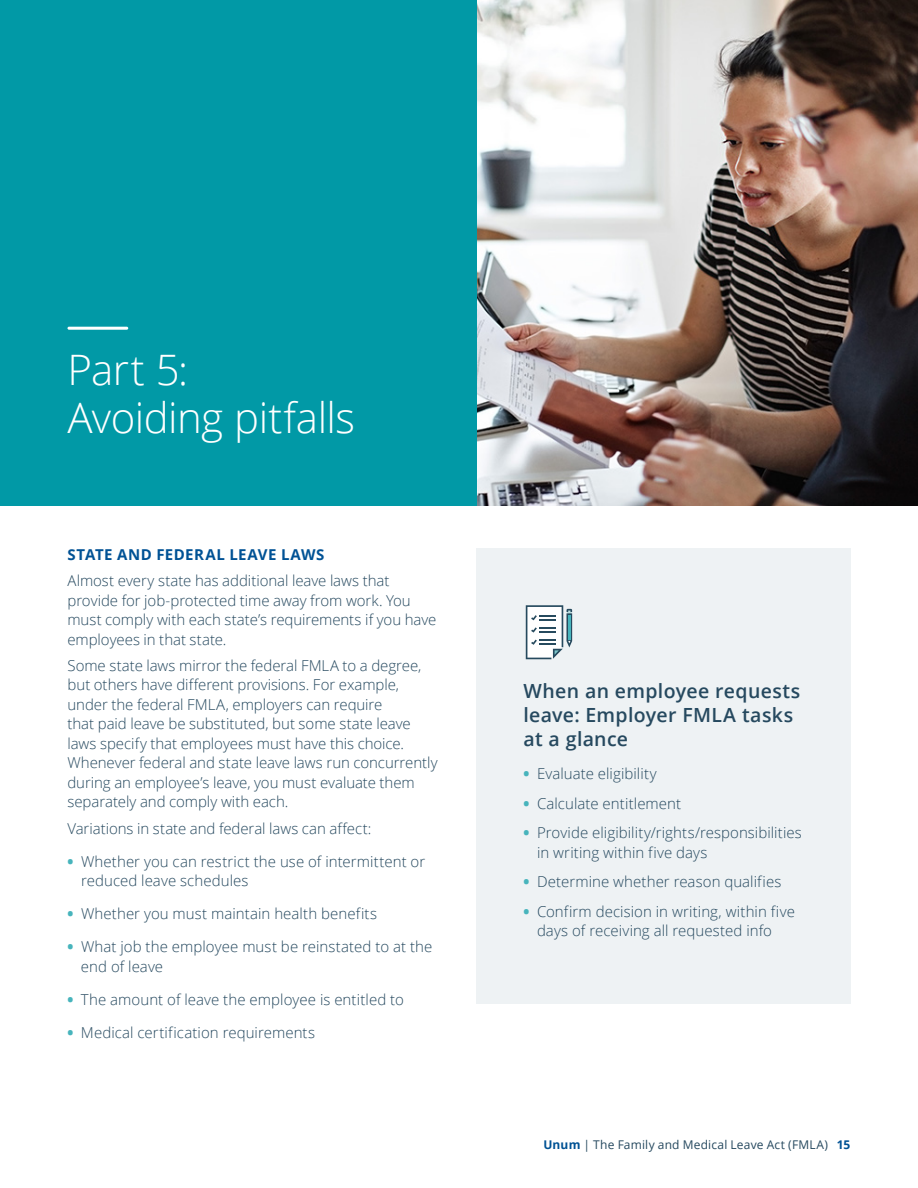
<style>
.page{position:relative;width:918px;height:1188px;background:#fff}
.page>*{position:absolute;margin:0;border:0;box-sizing:border-box;transform-origin:0 0}
.t1{font:300 42px/48px "Open Sans";letter-spacing:-.01em;color:#fff}
.t2{font:600 19.5px/24px "Open Sans";letter-spacing:.015em;color:#26495f}
.t3{font:300 15px/19.5px "Open Sans";color:#26495f}
.t4{font:700 15px "Open Sans";letter-spacing:.035em;color:#005295}
.t5{font:12px "Open Sans";letter-spacing:.015em;color:#26495f}
.s1{font-weight:800;color:#47b4bc}
.s2{font-weight:700;color:#015294}
.s3{color:#25495f}
</style>
<div class="page">
<img style="left:476px;top:0;width:442px;height:505px">
<div style="left:0;top:0;width:476px;height:505px;background:#0199a6"></div>
<hr style="left:68px;top:327px;width:60px;height:3px;background:#fff;border-radius:2px">
<div style="left:476px;top:549px;width:374px;height:455px;background:#eef2f4"></div>
<svg style="left:526px;top:605px;width:46px;height:54px;background:#bfcdd2"></svg>
<h1 class="t1" style="left:68px;top:345px;width:289px">Part 5:<br>Avoiding pitfalls</h1>
<p class="t4" style="left:68px;top:544px;width:258px">STATE AND FEDERAL LEAVE LAWS</p>
<p class="t3" style="left:68px;top:571px;width:371px">Almost every state has additional leave laws that provide for job-protected time away from work. You must comply with each state’s requirements if you have employees in that state.</p>
<p class="t3" style="left:68px;top:655px;width:372px">Some state laws mirror the federal FMLA to a degree, but others have different provisions. For example, under the federal FMLA, employers can require<br>that paid leave be substituted, but some state leave laws specify that employees must have this choice.<br>Whenever federal and state leave laws run concurrently during an employee’s leave, you must evaluate them separately and comply with each.</p>
<p class="t3" style="left:68px;top:818px;width:305px">Variations in state and federal laws can affect:</p>
<p class="t3" style="left:81px;top:851px;width:346px;text-indent:-14px"><span class="s1">•</span> Whether you can restrict the use of intermittent or reduced leave schedules</p>
<p class="t3" style="left:68px;top:904px;width:311px"><span class="s1">•</span> Whether you must maintain health benefits</p>
<p class="t3" style="left:81px;top:937px;width:353px;text-indent:-13px"><span class="s1">•</span> What job the employee must be reinstated to at the end of leave</p>
<p class="t3" style="left:67px;top:989px;width:338px"><span class="s1">•</span> The amount of leave the employee is entitled to</p>
<p class="t3" style="left:67px;top:1022px;width:249px"><span class="s1">•</span> Medical certification requirements</p>
<h2 class="t2" style="left:524px;top:679px;width:278px">When an employee requests leave: Employer FMLA tasks at a glance</h2>
<p class="t3" style="left:524px;top:764px;width:135px"><span class="s1">•</span> Evaluate eligibility</p>
<p class="t3" style="left:524px;top:793px;width:159px"><span class="s1">•</span> Calculate entitlement</p>
<p class="t3" style="left:537px;top:823px;width:266px;text-indent:-14px"><span class="s1">•</span> Provide eligibility/rights/responsibilities in writing within five days</p>
<p class="t3" style="left:524px;top:872px;width:259px"><span class="s1">•</span> Determine whether reason qualifies</p>
<p class="t3" style="left:537px;top:901px;width:259px;text-indent:-14px"><span class="s1">•</span> Confirm decision in writing, within five days of receiving all requested info</p>
<p class="t5" style="left:543px;top:1136px;width:309px"><span class="s2">Unum</span> <span class="s3">|</span> The Family and Medical Leave Act (FMLA) <span class="s2">15</span></p>
</div>
